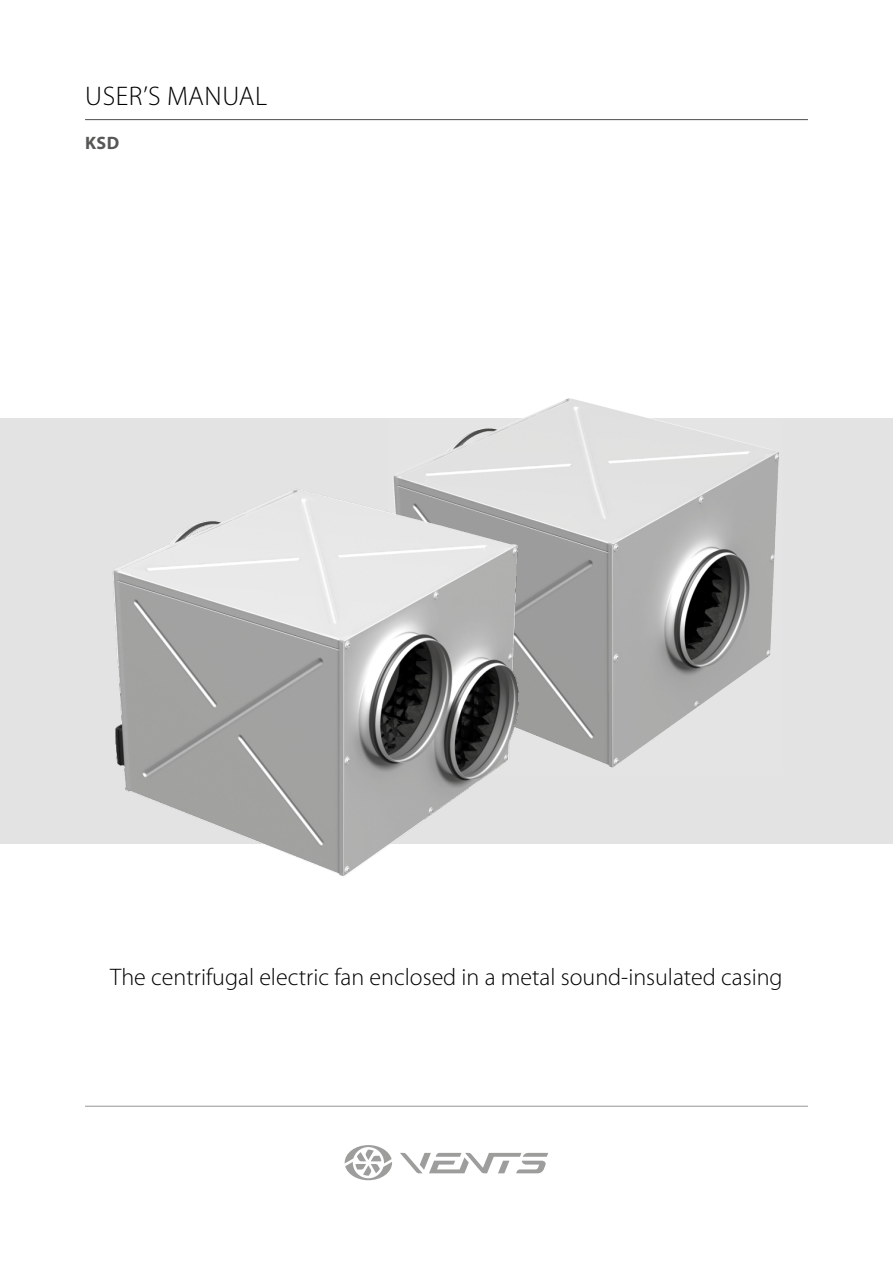
<style>
.page{position:relative;width:893px;height:1263px;background:#fff}
.page>*{position:absolute;margin:0;border:0;box-sizing:border-box;transform-origin:0 0}
.t1{font:300 27px "Myriad Pro";letter-spacing:.02em;color:#000}
.t2{font:300 24px "Myriad Pro";color:#000}
.t3{font:700 18px "Myriad Pro";color:#575756}
</style>
<div class="page">
<svg style="left:400px;top:1153px;width:148px;height:20px"></svg>
<svg style="left:345px;top:1145px;width:47px;height:35px"></svg>
<hr style="left:85px;top:119px;width:723px;height:1px;background:#575756">
<div style="left:0;top:419px;width:893px;height:425px;background:#e3e3e3"></div>
<hr style="left:85px;top:1106px;width:723px;height:1px;background:#9d9d9c">
<img style="left:388px;top:398px;width:394px;height:370px">
<img style="left:113px;top:474px;width:406px;height:402px">
<p class="t1" style="left:85px;top:81px;width:183px">USER’S MANUAL</p>
<p class="t3" style="left:85px;top:131px;width:36px">KSD</p>
<p class="t2" style="left:110px;top:964px;width:674px">The centrifugal electric fan enclosed in a metal sound-insulated casing</p>
</div>
